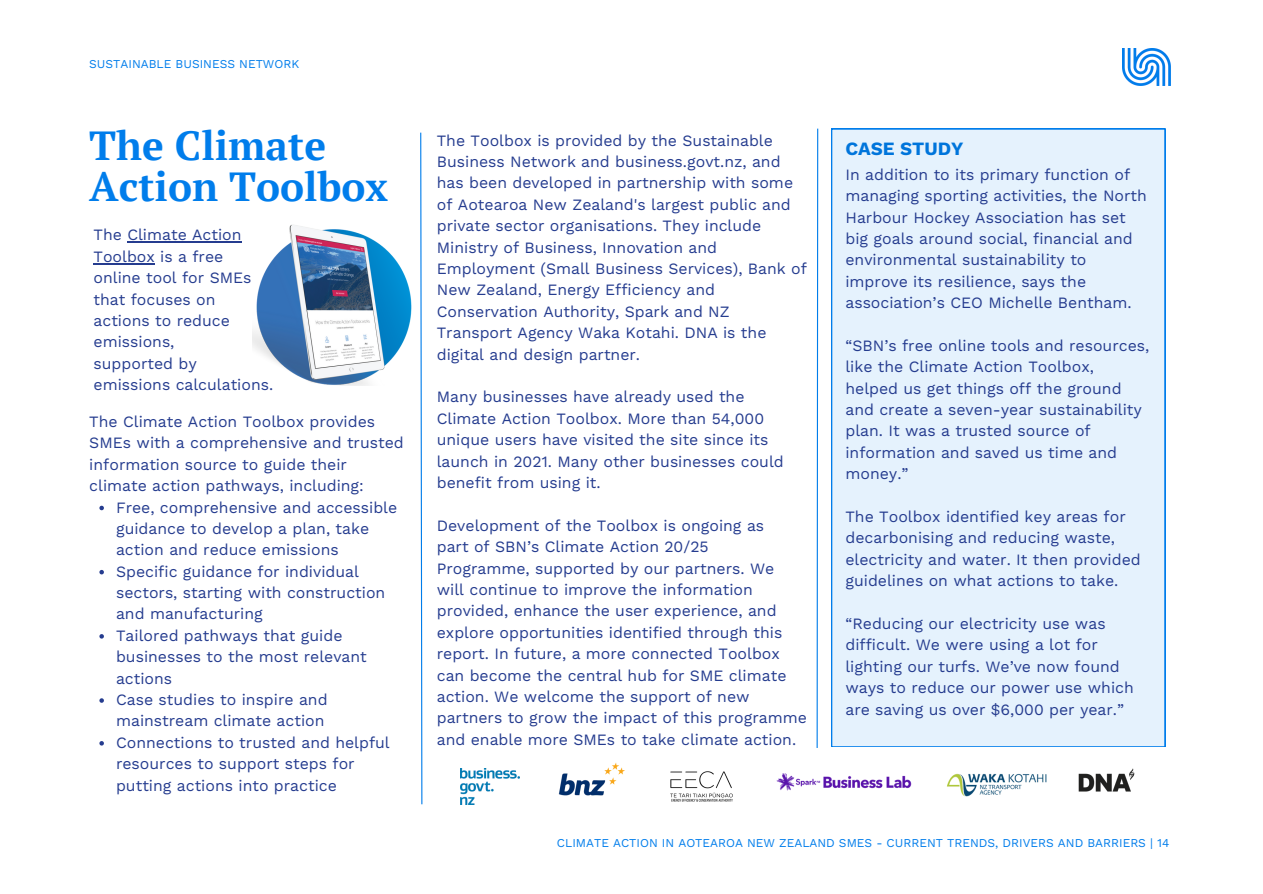
<style>
.page{position:relative;width:1263px;height:894px;background:#fff}
.page>*{position:absolute;margin:0;border:0;box-sizing:border-box;transform-origin:0 0}
.t1{font:700 40.5px/40.5px "PT Serif";color:#007deb}
.t2{font:700 18.75px "Work Sans";color:#0075db}
.t3{font:15.75px/21.3px "Work Sans";color:#253c8f}
.t4{font:12px "Work Sans";color:#007deb}
</style>
<div class="page">
<img style="left:1122px;top:48px;width:49px;height:37px">
<svg style="left:420px;top:132px;width:3px;height:673px"></svg>
<img style="left:252px;top:224px;width:160px;height:162px">
<div style="left:831px;top:129px;width:334px;height:617px;background:#e5f2fd"></div>
<svg style="left:816px;top:128px;width:3px;height:620px"></svg>
<img style="left:558px;top:763px;width:67px;height:33px">
<img style="left:670px;top:771px;width:63px;height:31px">
<img style="left:1078px;top:768px;width:57px;height:24px">
<img style="left:776px;top:773px;width:136px;height:18px">
<img style="left:946px;top:773px;width:101px;height:24px">
<img style="left:461px;top:768px;width:58px;height:36px">
<hr style="left:127px;top:241px;width:115px;height:2px;background:#253c8f">
<hr style="left:94px;top:263px;width:61px;height:1px;background:#253c8f">
<svg style="left:99px;top:505px;width:5px;height:5px"></svg>
<svg style="left:99px;top:569px;width:5px;height:5px"></svg>
<svg style="left:99px;top:634px;width:5px;height:4px"></svg>
<svg style="left:99px;top:698px;width:5px;height:4px"></svg>
<svg style="left:99px;top:741px;width:5px;height:4px"></svg>
<p class="t4" style="left:89px;top:57px;width:211px">SUSTAINABLE BUSINESS NETWORK</p>
<h1 class="t1" style="left:89px;top:124px;width:300px">The Climate<br>Action Toolbox</h1>
<p class="t3" style="left:94px;top:224px;width:181px">The Climate Action<br>Toolbox is a free online tool for SMEs that focuses on actions to reduce emissions,<br>supported by emissions calculations.</p>
<p class="t3" style="left:89px;top:411px;width:316px">The Climate Action Toolbox provides SMEs with a comprehensive and trusted information source to guide their climate action pathways, including:</p>
<p class="t3" style="left:116px;top:496px;width:283px">Free, comprehensive and accessible guidance to develop a plan, take action and reduce emissions<br>Specific guidance for individual sectors, starting with construction and manufacturing<br>Tailored pathways that guide businesses to the most relevant actions<br>Case studies to inspire and mainstream climate action<br>Connections to trusted and helpful resources to support steps for putting actions into practice</p>
<p class="t3" style="left:437px;top:130px;width:372px">The Toolbox is provided by the Sustainable Business Network and business.govt.nz, and has been developed in partnership with some of Aotearoa New Zealand's largest public and private sector organisations. They include Ministry of Business, Innovation and Employment (Small Business Services), Bank of New Zealand, Energy Efficiency and Conservation Authority, Spark and NZ Transport Agency Waka Kotahi. DNA is the digital and design partner.</p>
<p class="t3" style="left:437px;top:386px;width:348px">Many businesses have already used the Climate Action Toolbox. More than 54,000 unique users have visited the site since its launch in 2021. Many other businesses could benefit from using it.</p>
<p class="t3" style="left:437px;top:514px;width:372px">Development of the Toolbox is ongoing as<br>part of SBN’s Climate Action 20/25<br>Programme, supported by our partners. We<br>will continue to improve the information provided, enhance the user experience, and explore opportunities identified through this report. In future, a more connected Toolbox can become the central hub for SME climate action. We welcome the support of new partners to grow the impact of this programme and enable more SMEs to take climate action.</p>
<p class="t2" style="left:845px;top:137px;width:120px">CASE STUDY</p>
<p class="t3" style="left:845px;top:164px;width:303px">In addition to its primary function of managing sporting activities, the North Harbour Hockey Association has set big goals around social, financial and environmental sustainability to improve its resilience, says the association’s CEO Michelle Bentham.</p>
<p class="t3" style="left:845px;top:335px;width:305px">“SBN’s free online tools and resources, like the Climate Action Toolbox, helped us get things off the ground and create a seven-year sustainability plan. It was a trusted source of information and saved us time and money.”</p>
<p class="t3" style="left:845px;top:506px;width:297px">The Toolbox identified key areas for decarbonising and reducing waste, electricity and water. It then provided guidelines on what actions to take.</p>
<p class="t3" style="left:845px;top:612px;width:290px">“Reducing our electricity use was difficult. We were using a lot for lighting our turfs. We’ve now found ways to reduce our power use which are saving us over $6,000 per year.”</p>
<p class="t4" style="left:557px;top:835px;width:614px">CLIMATE ACTION IN AOTEAROA NEW ZEALAND SMES - CURRENT TRENDS, DRIVERS AND BARRIERS | 14</p>
</div>
